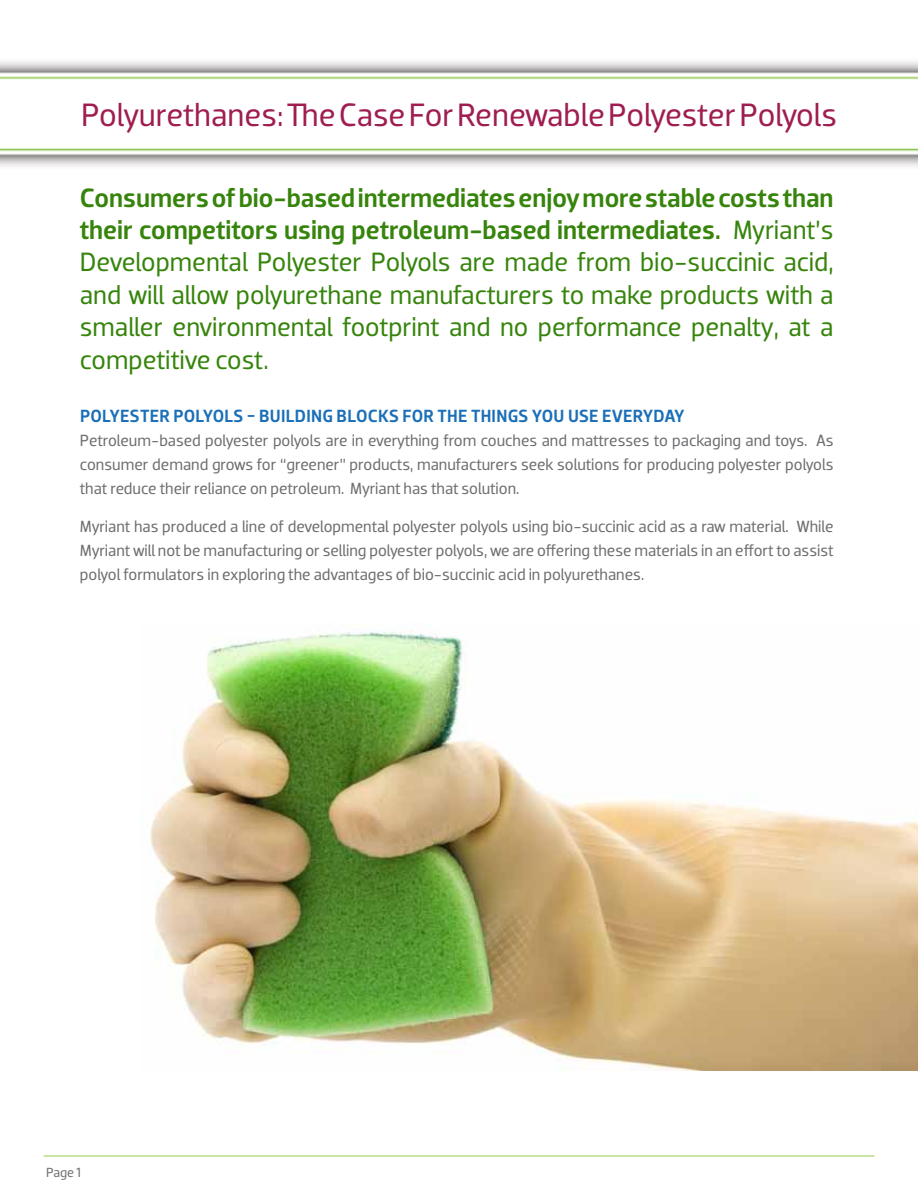
<style>
.page{position:relative;width:918px;height:1188px;background:#fff}
.page>*{position:absolute;margin:0;border:0;box-sizing:border-box;transform-origin:0 0}
.t1{font:33px "Dobra";letter-spacing:-.005em;color:#9f1d51}
.t2{font:27px/32.4px "Dobra";letter-spacing:-.005em;color:#36840b;text-align:justify}
.t3{font:500 18px "Dobra";letter-spacing:.015em;color:#1b6fb7}
.t4{font:16.5px/24px "Dobra";color:#6d6e71;text-align:justify}
.t5{font:13.5px "Dobra";color:#6d6e71}
.s1{font-weight:500}
</style>
<div class="page">
<hr style="left:44px;top:1156px;width:830px;height:1px;background:#98cb4f">
<img style="left:0;top:148px;width:918px;height:19px">
<img style="left:150px;top:631px;width:768px;height:440px">
<h1 class="t1" style="left:81px;top:95px;width:758px">Polyurethanes: The Case For Renewable Polyester Polyols</h1>
<p class="t2" style="left:80px;top:181px;width:755px"><span class="s1">Consumers of bio-based intermediates enjoy more stable costs than their competitors using petroleum-based intermediates.</span> Myriant’s Developmental Polyester Polyols are made from bio-succinic acid, and will allow polyurethane manufacturers to make products with a smaller environmental footprint and no performance penalty, at a competitive cost.</p>
<p class="t3" style="left:80px;top:405px;width:606px">Polyester PolyolS - BUILDING BLOCKS FOR THE THINGS YOU USE EVERYDAY</p>
<p class="t4" style="left:80px;top:429px;width:755px">Petroleum-based polyester polyols are in everything from couches and mattresses to packaging and toys. As consumer demand grows for “greener” products, manufacturers seek solutions for producing polyester polyols that reduce their reliance on petroleum. Myriant has that solution.</p>
<p class="t4" style="left:80px;top:514px;width:755px">Myriant has produced a line of developmental polyester polyols using bio-succinic acid as a raw material. While Myriant will not be manufacturing or selling polyester polyols, we are offering these materials in an effort to assist polyol formulators in exploring the advantages of bio-succinic acid in polyurethanes.</p>
<p class="t5" style="left:46px;top:1164px;width:37px">Page 1</p>
</div>
